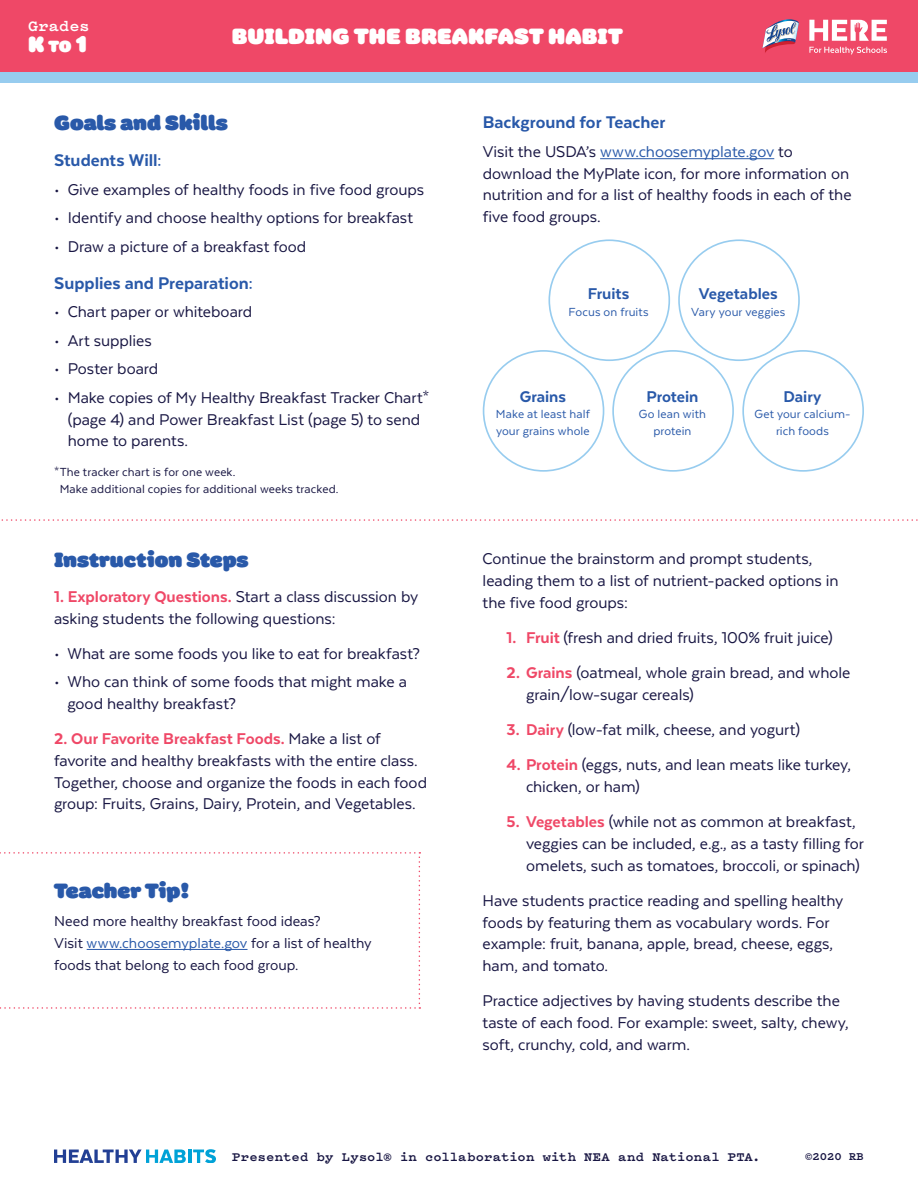
<style>
.page{position:relative;width:918px;height:1188px;background:#fff}
.page>*{position:absolute;margin:0;border:0;box-sizing:border-box;transform-origin:0 0}
.t1{font:22.5px "Colette Ultra Jumbo";letter-spacing:.005em;color:#fff}
.t2{font:21px "Colette Ultra Jumbo";color:#2959a9}
.t3{font:800 19.5px "Texta";color:#2959a9}
.t4{font:18px/21.8px "Texta";letter-spacing:-.005em;color:#181643}
.t5{font:800 18px "Texta";color:#2959a9}
.t6{font:16.5px/21.8px "Texta";color:#181643}
.t7{font:700 16.5px "Pitch";letter-spacing:.015em;color:#fff}
.t8{font:13.5px/16.5px "Texta";letter-spacing:.01em;color:#2959a9;text-align:center}
.t9{font:13.5px/16.5px "Texta";letter-spacing:.01em;color:#181643}
.t10{font:700 13.5px "Pitch";letter-spacing:.015em;color:#181643}
.t11{font:700 12px "Pitch";color:#181643}
.s1{font-size:16.5px}
.s2{font-weight:800;color:#ef4867}
.s3{color:#2959a9}
</style>
<div class="page">
<div style="left:0;top:0;width:918px;height:74px;background:#ef4867"></div>
<svg style="left:809px;top:20px;width:78px;height:21px"></svg>
<svg style="left:809px;top:47px;width:78px;height:7px"></svg>
<svg style="left:762px;top:19px;width:37px;height:34px"></svg>
<div style="left:0;top:72px;width:918px;height:11px;background:#97ccef"></div>
<hr style="left:600px;top:158px;width:174px;height:1px;background:#2959a9">
<svg style="left:1px;top:519px;width:917px;height:2px"></svg>
<div style="left:548px;top:239px;width:122px;height:122px;border:2px solid #97ccef;border-radius:50%"></div>
<div style="left:483px;top:350px;width:121px;height:122px;border:2px solid #97ccef;border-radius:50%"></div>
<div style="left:678px;top:239px;width:122px;height:122px;border:2px solid #97ccef;border-radius:50%"></div>
<div style="left:612px;top:350px;width:122px;height:122px;border:2px solid #97ccef;border-radius:50%"></div>
<div style="left:742px;top:350px;width:122px;height:122px;border:2px solid #97ccef;border-radius:50%"></div>
<svg style="left:0;top:852px;width:420px;height:157px"></svg>
<svg style="left:54px;top:1149px;width:162px;height:14px"></svg>
<p class="t7" style="left:28px;top:15px;width:63px">Grades</p>
<p class="t1" style="left:28px;top:27px;width:60px">K <span class="s1">TO</span> 1</p>
<p class="t1" style="left:232px;top:19px;width:392px">BUILDING THE BREAKFAST HABIT</p>
<p class="t2" style="left:54px;top:106px;width:175px">Goals and Skills</p>
<p class="t3" style="left:54px;top:151px;width:109px">Students Will:</p>
<p class="t4" style="left:54px;top:179px;width:371px">• Give examples of healthy foods in five food groups</p>
<p class="t4" style="left:54px;top:207px;width:360px">• Identify and choose healthy options for breakfast</p>
<p class="t4" style="left:54px;top:236px;width:254px">• Draw a picture of a breakfast food</p>
<p class="t3" style="left:54px;top:273px;width:200px">Supplies and Preparation:</p>
<p class="t4" style="left:54px;top:301px;width:200px">• Chart paper or whiteboard</p>
<p class="t4" style="left:54px;top:329px;width:99px">• Art supplies</p>
<p class="t4" style="left:54px;top:358px;width:106px">• Poster board</p>
<p class="t4" style="left:68px;top:386px;width:363px;text-indent:-14px">• Make copies of My Healthy Breakfast Tracker Chart* (page 4) and Power Breakfast List (page 5) to send home to parents.</p>
<p class="t9" style="left:60px;top:464px;width:280px;text-indent:-5px">*The tracker chart is for one week.<br>Make additional copies for additional weeks tracked.</p>
<p class="t2" style="left:54px;top:543px;width:196px">Instruction Steps</p>
<p class="t4" style="left:54px;top:585px;width:366px"><span class="s2">1. Exploratory Questions.</span> Start a class discussion by asking students the following questions:</p>
<p class="t4" style="left:54px;top:642px;width:367px">• What are some foods you like to eat for breakfast?</p>
<p class="t4" style="left:68px;top:671px;width:341px;text-indent:-14px">• Who can think of some foods that might make a good healthy breakfast?</p>
<p class="t4" style="left:54px;top:728px;width:375px"><span class="s2">2. Our Favorite Breakfast Foods.</span> Make a list of favorite and healthy breakfasts with the entire class.<br>Together, choose and organize the foods in each food group: Fruits, Grains, Dairy, Protein, and Vegetables.</p>
<p class="t2" style="left:54px;top:874px;width:137px">Teacher Tip!</p>
<p class="t6" style="left:54px;top:910px;width:319px">Need more healthy breakfast food ideas?<br>Visit <span class="s3">www.choosemyplate.gov</span> for a list of healthy foods that belong to each food group.</p>
<p class="t3" style="left:483px;top:112px;width:184px">Background for Teacher</p>
<p class="t4" style="left:483px;top:140px;width:370px">Visit the USDA’s <span class="s3">www.choosemyplate.gov</span> to download the MyPlate icon, for more information on nutrition and for a list of healthy foods in each of the five food groups.</p>
<p class="t5" style="left:588px;top:285px;width:43px">Fruits</p>
<p class="t8" style="left:569px;top:303px;width:82px">Focus on fruits</p>
<p class="t5" style="left:699px;top:285px;width:80px">Vegetables</p>
<p class="t8" style="left:691px;top:303px;width:96px">Vary your veggies</p>
<p class="t5" style="left:520px;top:387px;width:48px">Grains</p>
<p class="t8" style="left:496px;top:406px;width:95px;text-align:left">Make at least half your grains whole</p>
<p class="t5" style="left:646px;top:387px;width:54px">Protein</p>
<p class="t8" style="left:639px;top:406px;width:69px">Go lean with protein</p>
<p class="t5" style="left:784px;top:387px;width:39px">Dairy</p>
<p class="t8" style="left:755px;top:406px;width:97px">Get your calcium&shy;rich foods</p>
<p class="t4" style="left:483px;top:548px;width:358px">Continue the brainstorm and prompt students, leading them to a list of nutrient-packed options in the five food groups:</p>
<p class="t4" style="left:507px;top:626px;width:328px"><span class="s2">1. Fruit</span> (fresh and dried fruits, 100% fruit juice)</p>
<p class="t4" style="left:526px;top:662px;width:326px;text-indent:-19px"><span class="s2">2. Grains</span> (oatmeal, whole grain bread, and whole grain/low-sugar cereals)</p>
<p class="t4" style="left:507px;top:719px;width:295px"><span class="s2">3. Dairy</span> (low-fat milk, cheese, and yogurt)</p>
<p class="t4" style="left:526px;top:754px;width:326px;text-indent:-20px"><span class="s2">4. Protein</span> (eggs, nuts, and lean meats like turkey, chicken, or ham)</p>
<p class="t4" style="left:526px;top:811px;width:339px;text-indent:-19px"><span class="s2">5. Vegetables</span> (while not as common at breakfast, veggies can be included, e.g., as a tasty filling for omelets, such as tomatoes, broccoli, or spinach)</p>
<p class="t4" style="left:483px;top:890px;width:362px">Have students practice reading and spelling healthy foods by featuring them as vocabulary words. For example: fruit, banana, apple, bread, cheese, eggs, ham, and tomato.</p>
<p class="t4" style="left:483px;top:990px;width:368px">Practice adjectives by having students describe the taste of each food. For example: sweet, salty, chewy, soft, crunchy, cold, and warm.</p>
<p class="t10" style="left:232px;top:1147px;width:530px">Presented by Lysol® in collaboration with NEA and National PTA.</p>
<p class="t11" style="left:805px;top:1148px;width:60px">©2020 RB</p>
</div>
